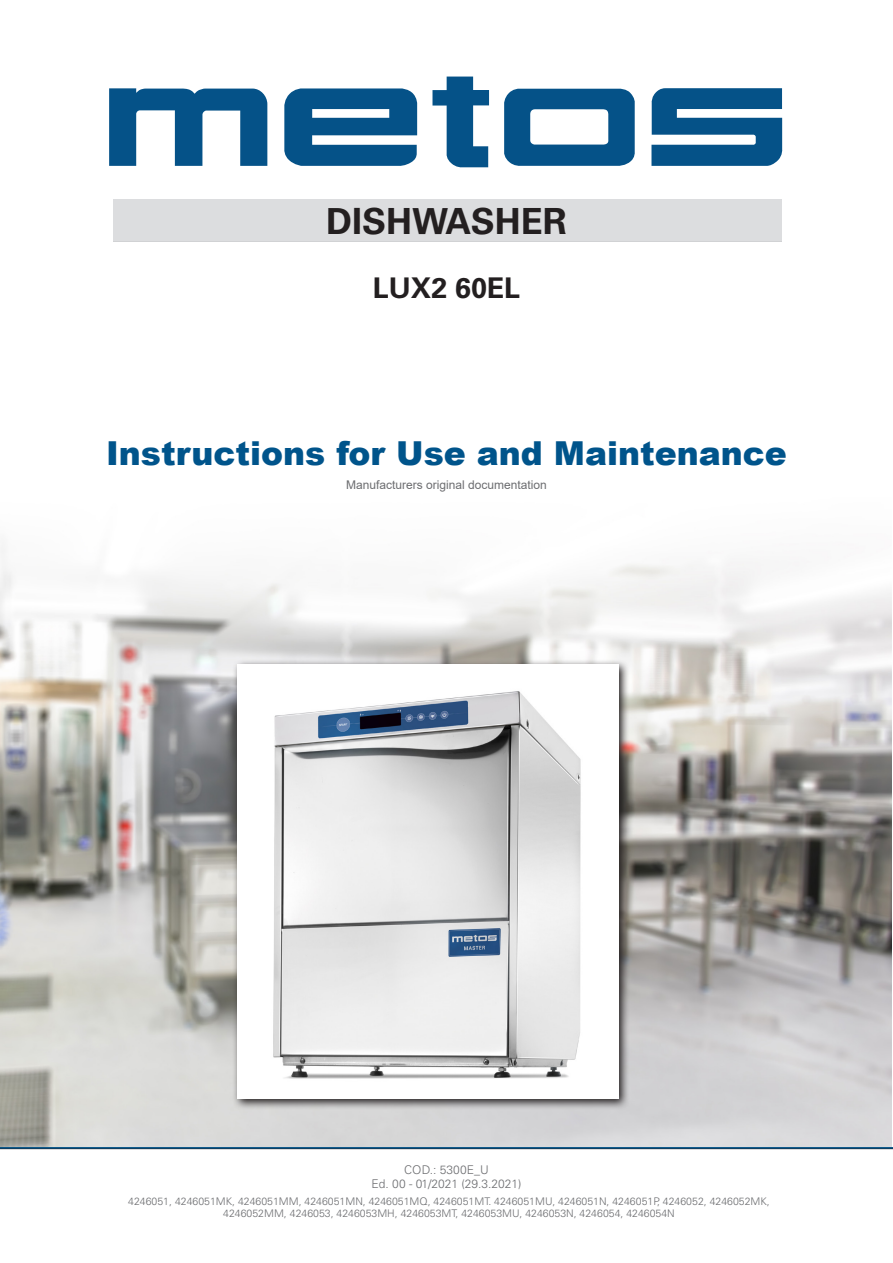
<style>
.page{position:relative;width:893px;height:1263px;background:#fff}
.page>*{position:absolute;margin:0;border:0;box-sizing:border-box;transform-origin:0 0}
.Product_Name{font:700 36px "Univers LT Std";color:#231f20}
.t1{font:900 33px "Arial";color:#00548b}
.Product_Type{font:700 28.5px "Univers LT Std";color:#231f20}
.t2{font:300 12px "Univers LT Std";color:#6c6d70}
.corpo_testo{font:12px "Arial";color:#6c6d70}
.Product_Number{font:300 10.5px/12.6px "Univers LT Std";color:#6c6d70;text-align:center}
</style>
<div class="page">
<svg style="left:432px;top:77px;width:57px;height:91px"></svg>
<svg style="left:651px;top:88px;width:132px;height:78px"></svg>
<svg style="left:504px;top:89px;width:131px;height:77px"></svg>
<svg style="left:109px;top:88px;width:158px;height:78px"></svg>
<svg style="left:284px;top:88px;width:133px;height:78px"></svg>
<img style="left:0;top:545px;width:891px;height:602px">
<hr style="left:0;top:1148px;width:893px;height:1px;background:#231f20">
<div style="left:113px;top:201px;width:669px;height:41px;background:#d1d2d4"></div>
<hr style="left:0;top:1147px;width:893px;height:1px;background:#00548b">
<div style="left:113px;top:200px;width:669px;height:41px;background:#dcdddf"></div>
<svg style="left:233px;top:660px;width:397px;height:450px;background:#9c9a99"></svg>
<img style="left:238px;top:665px;width:381px;height:434px">
<p class="Product_Name" style="left:326px;top:201px;width:242px">DISHWASHER</p>
<p class="Product_Type" style="left:373px;top:272px;width:149px">LUX2 60EL</p>
<p class="t1" style="left:106px;top:429px;width:682px">Instructions for Use and Maintenance</p>
<p class="corpo_testo" style="left:346px;top:477px;width:202px">Manufacturers original documentation</p>
<p class="t2" style="left:404px;top:1162px;width:86px">COD.: 5300E_U</p>
<p class="t2" style="left:371px;top:1177px;width:152px">Ed. 00 - 01/2021 (29.3.2021)</p>
<p class="Product_Number" style="left:128px;top:1195px;width:643px">4246051, 4246051MK, 4246051MM, 4246051MN, 4246051MQ, 4246051MT. 4246051MU, 4246051N, 4246051P, 4246052, 4246052MK,<br>4246052MM, 4246053, 4246053MH, 4246053MT, 4246053MU, 4246053N, 4246054, 4246054N</p>
</div>
